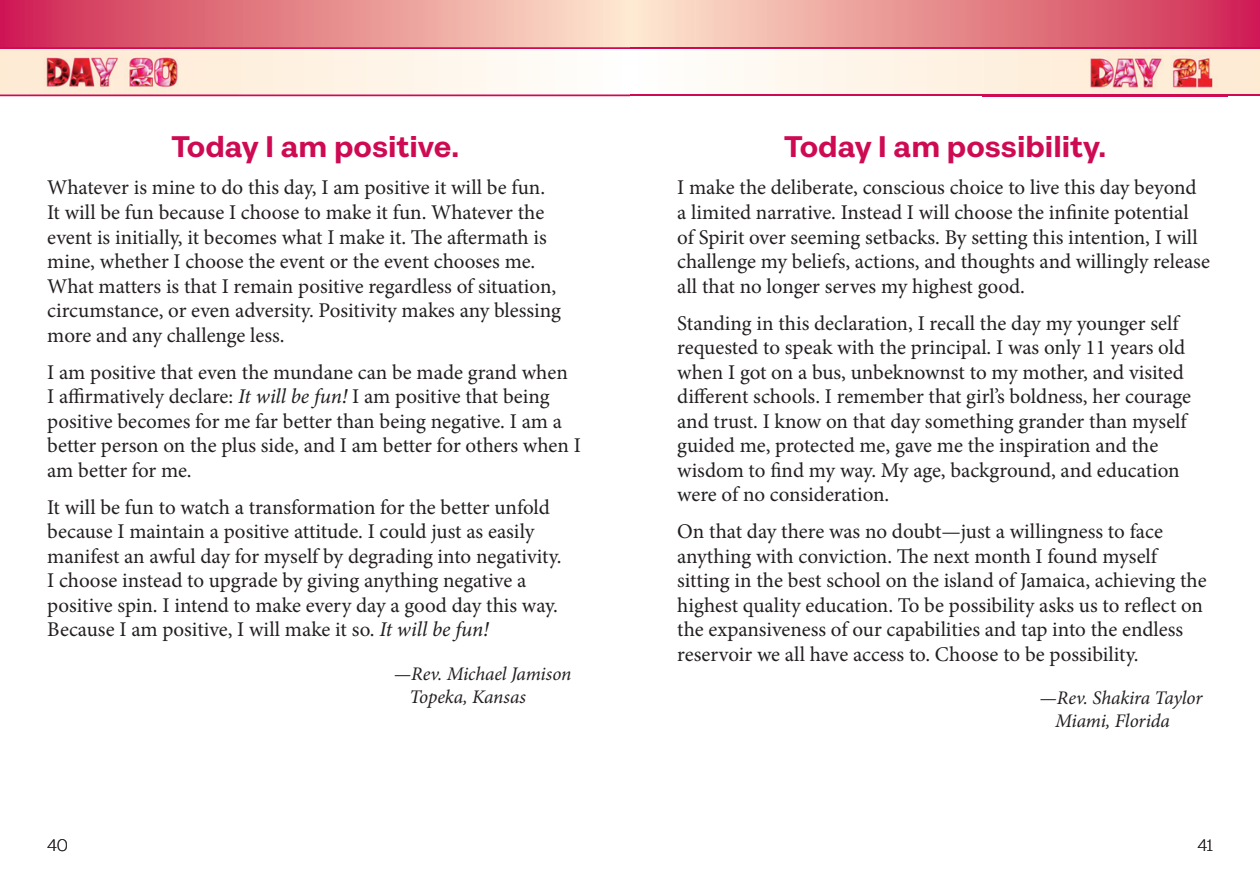
<style>
.page{position:relative;width:1260px;height:882px;background:#fff}
.page>*{position:absolute;margin:0;border:0;box-sizing:border-box;transform-origin:0 0}
.t1{font:700 28px "Pais";color:#ce0a53}
.t2{font:21px/24.5px "Minion Pro";color:#231f20}
.t3{font:italic 19.25px/23.1px "Minion Pro";letter-spacing:-.005em;color:#231f20}
.t4{font:300 15.75px "Pais";color:#231f20}
.s1{font-style:italic}
</style>
<div class="page">
<svg style="left:0;top:49px;width:527px;height:45px"></svg>
<div style="left:630px;top:0;width:630px;height:47px;background:linear-gradient(to right,#feebcd,#cf2851)"></div>
<div style="left:0;top:0;width:630px;height:47px;background:linear-gradient(to right,#cf254f,#fdeacc)"></div>
<svg style="left:734px;top:49px;width:526px;height:45px"></svg>
<img style="left:31px;top:53px;width:207px;height:44px">
<hr style="left:0;top:47px;width:630px;height:2px;background:#ce0a53">
<hr style="left:0;top:94px;width:630px;height:2px;background:#ce0a53">
<hr style="left:630px;top:47px;width:630px;height:2px;background:#ce0a53">
<hr style="left:630px;top:94px;width:630px;height:2px;background:#ce0a53">
<img style="left:983px;top:49px;width:244px;height:48px">
<h1 class="t1" style="left:171px;top:127px;width:289px">Today I am positive.</h1>
<p class="t2" style="left:47px;top:176px;width:515px">Whatever is mine to do this day, I am positive it will be fun.<br>It will be fun because I choose to make it fun. Whatever the event is initially, it becomes what I make it. The aftermath is mine, whether I choose the event or the event chooses me.<br>What matters is that I remain positive regardless of situation, circumstance, or even adversity. Positivity makes any blessing more and any challenge less.</p>
<p class="t2" style="left:47px;top:360px;width:535px">I am positive that even the mundane can be made grand when<br>I affirmatively declare: <span class="s1">It will be fun!</span> I am positive that being positive becomes for me far better than being negative. I am a better person on the plus side, and I am better for others when I am better for me.</p>
<p class="t2" style="left:47px;top:495px;width:516px">It will be fun to watch a transformation for the better unfold because I maintain a positive attitude. I could just as easily manifest an awful day for myself by degrading into negativity.<br>I choose instead to upgrade by giving anything negative a positive spin. I intend to make every day a good day this way.<br>Because I am positive, I will make it so. <span class="s1">It will be fun!</span></p>
<p class="t3" style="left:409px;top:662px;width:164px;text-indent:-16px">—Rev. Michael Jamison<br>Topeka, Kansas</p>
<h1 class="t1" style="left:784px;top:127px;width:324px">Today I am possibility.</h1>
<p class="t2" style="left:677px;top:176px;width:534px">I make the deliberate, conscious choice to live this day beyond a limited narrative. Instead I will choose the infinite potential of Spirit over seeming setbacks. By setting this intention, I will challenge my beliefs, actions, and thoughts and willingly release all that no longer serves my highest good.</p>
<p class="t2" style="left:677px;top:311px;width:515px">Standing in this declaration, I recall the day my younger self requested to speak with the principal. I was only 11 years old when I got on a bus, unbeknownst to my mother, and visited different schools. I remember that girl’s boldness, her courage and trust. I know on that day something grander than myself guided me, protected me, gave me the inspiration and the wisdom to find my way. My age, background, and education were of no consideration.</p>
<p class="t2" style="left:677px;top:519px;width:531px">On that day there was no doubt—just a willingness to face anything with conviction. The next month I found myself sitting in the best school on the island of Jamaica, achieving the highest quality education. To be possibility asks us to reflect on the expansiveness of our capabilities and tap into the endless reservoir we all have access to. Choose to be possibility.</p>
<p class="t3" style="left:1055px;top:687px;width:149px;text-indent:-16px">—Rev. Shakira Taylor<br>Miami, Florida</p>
<p class="t4" style="left:47px;top:834px;width:22px">40</p>
<p class="t4" style="left:1197px;top:834px;width:17px">41</p>
</div>
